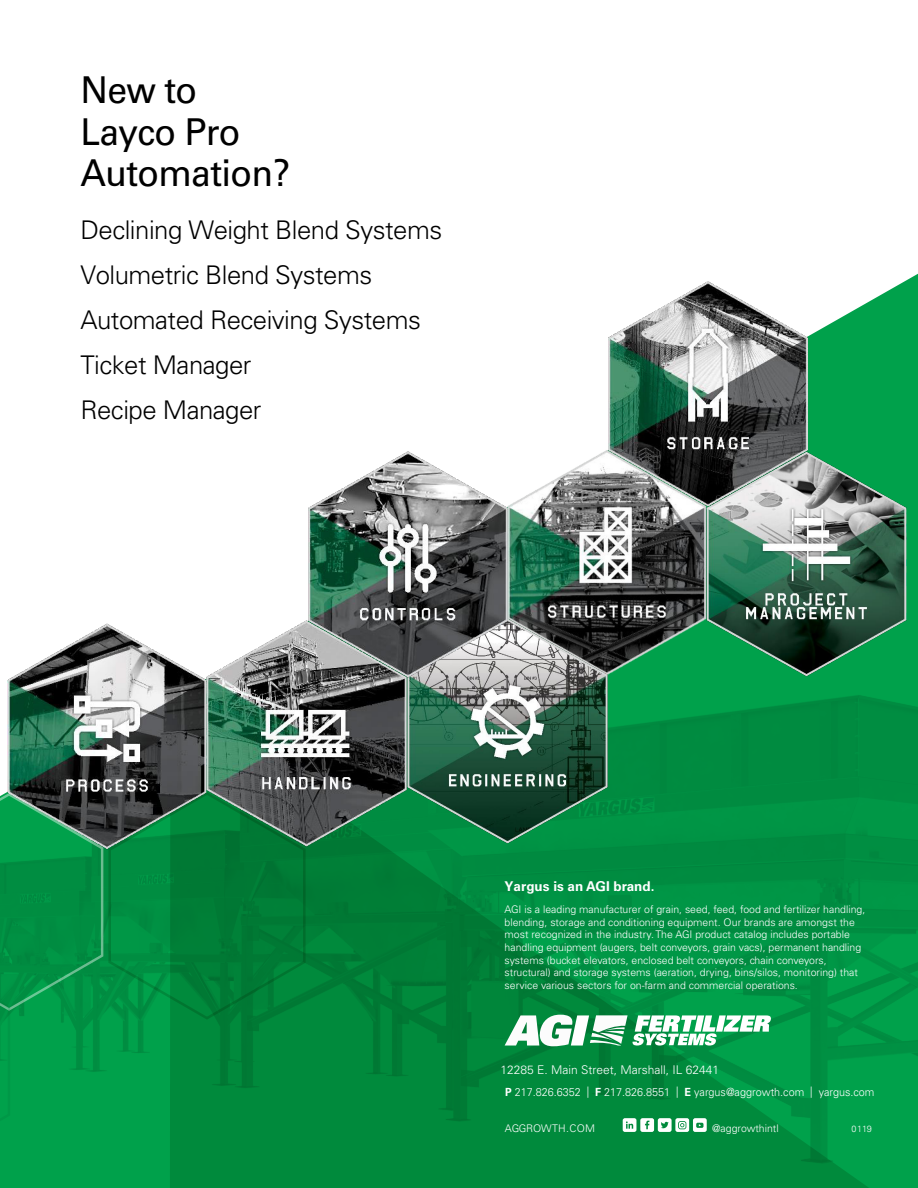
<style>
.page{position:relative;width:918px;height:1188px;background:#fff}
.page>*{position:absolute;margin:0;border:0;box-sizing:border-box;transform-origin:0 0}
.t1{font:37.05px/41.8px "Univers LT Std";letter-spacing:-.02em;color:#000;scale:.96 1}
.t2{font:300 25.8px/45px "Univers LT Std";letter-spacing:-.02em;color:#000}
.t3{font:700 13.5px "Univers LT Std";color:#fff}
.t4{font:300 12px "Univers LT Std";color:#fff}
.t5{font:300 11.25px "Univers LT Std";color:#fff;scale:.96 1}
.t6{font:300 10.5px/12.6px "Univers LT Std";color:#fff}
.t7{font:300 9px "Univers LT Std";color:#fff}
.s1{font-weight:700}
</style>
<div class="page">
<img style="left:0;top:318px;width:918px;height:870px">
<svg style="left:170px;top:696px;width:748px;height:492px;background:#008c3f"></svg>
<img style="left:482px;top:438px;width:200px;height:249px">
<img style="left:182px;top:609px;width:249px;height:249px">
<img style="left:383px;top:607px;width:249px;height:249px">
<img style="left:682px;top:439px;width:236px;height:250px">
<img style="left:283px;top:440px;width:250px;height:249px">
<img style="left:0;top:612px;width:232px;height:249px">
<img style="left:583px;top:281px;width:250px;height:238px">
<svg style="left:108px;top:792px;width:198px;height:228px;background:#097c3c"></svg>
<svg style="left:0;top:793px;width:103px;height:377px;background:#059347"></svg>
<svg style="left:623px;top:1118px;width:84px;height:14px"></svg>
<svg style="left:505px;top:1015px;width:266px;height:31px"></svg>
<h1 class="t1" style="left:80px;top:69px;width:220px">New to<br>Layco Pro<br>Automation?</h1>
<h2 class="t2" style="left:80px;top:208px;width:363px">Declining Weight Blend Systems<br>Volumetric Blend Systems<br>Automated Receiving Systems<br>Ticket Manager<br>Recipe Manager</h2>
<p class="t3" style="left:505px;top:878px;width:151px">Yargus is an AGI brand.</p>
<p class="t6" style="left:505px;top:903px;width:362px">AGI is a leading manufacturer of grain, seed, feed, food and fertilizer handling, blending, storage and conditioning equipment. Our brands are amongst the most recognized in the industry. The AGI product catalog includes portable handling equipment (augers, belt conveyors, grain vacs), permanent handling systems (bucket elevators, enclosed belt conveyors, chain conveyors, structural) and storage systems (aeration, drying, bins/silos, monitoring) that service various sectors for on-farm and commercial operations.</p>
<p class="t4" style="left:501px;top:1063px;width:220px">12285 E. Main Street, Marshall, IL 62441</p>
<p class="t5" style="left:505px;top:1085px;width:386px"><span class="s1">P</span> 217.826.6352 | <span class="s1">F</span> 217.826.8551 | <span class="s1">E</span> yargus@aggrowth.com | yargus.com</p>
<p class="t6" style="left:505px;top:1122px;width:92px">AGGROWTH.COM</p>
<p class="t6" style="left:712px;top:1122px;width:68px">@aggrowthintl</p>
<p class="t7" style="left:852px;top:1123px;width:22px">0119</p>
</div>
